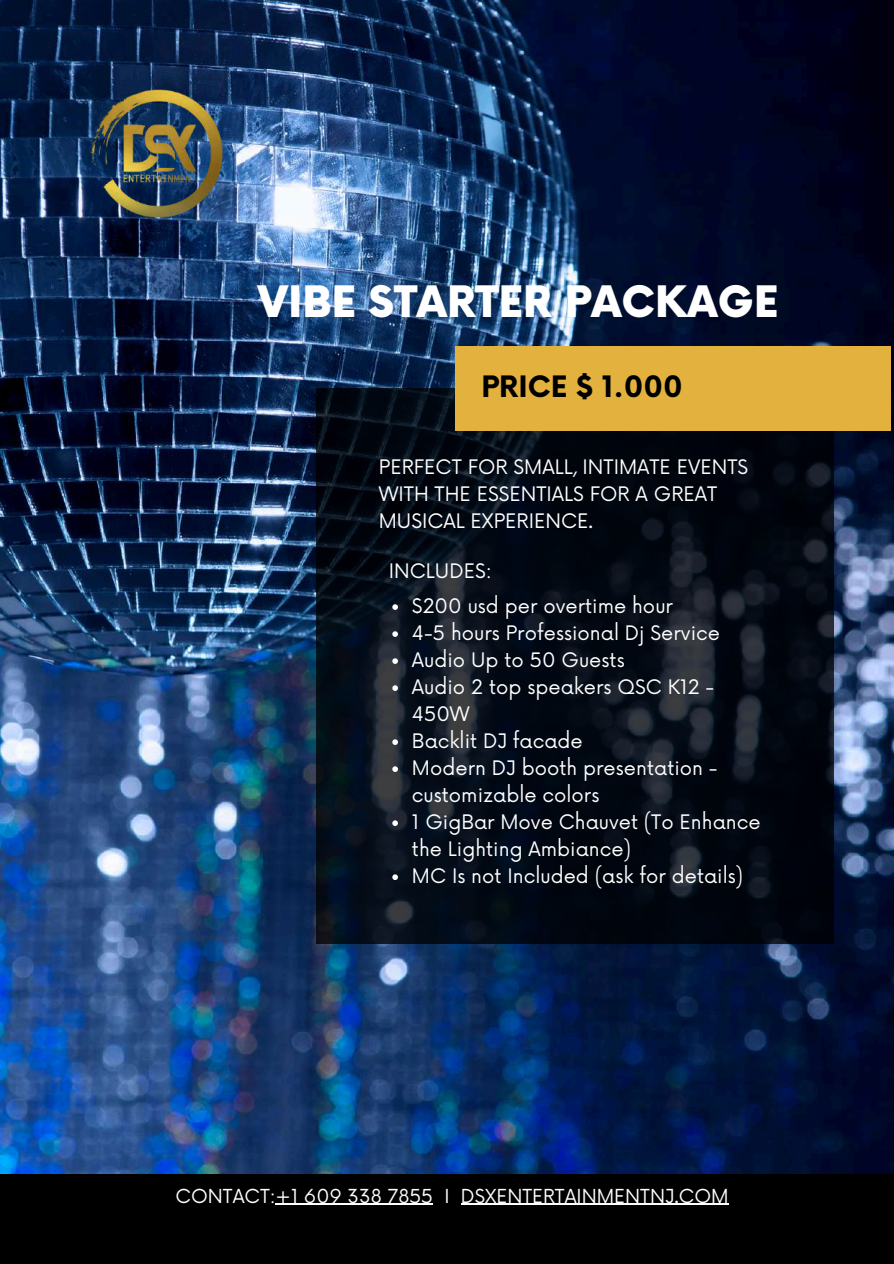
<style>
.page{position:relative;width:894px;height:1264px;background:#fff}
.page>*{position:absolute;margin:0;border:0;box-sizing:border-box;transform-origin:0 0}
.t1{font:900 42.3px "Now";color:#fff}
.t2{font:700 28.8px "Now";color:#000}
.t3{font:19.5px/27px "Now";color:#fff}
.t4{font:18.75px "Now";color:#fff}
</style>
<div class="page">
<img style="left:0;top:0;width:893px;height:1174px">
<div style="left:0;top:1174px;width:893px;height:89px;background:#000"></div>
<svg style="left:316px;top:388px;width:517px;height:555px;background:#070e18"></svg>
<div style="left:455px;top:346px;width:435px;height:84px;background:#e3b13e"></div>
<img style="left:89px;top:89px;width:133px;height:129px">
<svg style="left:392px;top:604px;width:6px;height:6px"></svg>
<svg style="left:392px;top:631px;width:6px;height:6px"></svg>
<svg style="left:392px;top:658px;width:6px;height:6px"></svg>
<svg style="left:392px;top:685px;width:6px;height:6px"></svg>
<svg style="left:392px;top:739px;width:6px;height:6px"></svg>
<svg style="left:392px;top:766px;width:6px;height:6px"></svg>
<svg style="left:392px;top:820px;width:6px;height:6px"></svg>
<svg style="left:392px;top:874px;width:6px;height:6px"></svg>
<hr style="left:275px;top:1203px;width:158px;height:1px;background:#fff">
<hr style="left:461px;top:1203px;width:267px;height:1px;background:#fff">
<h1 class="t1" style="left:258px;top:279px;width:522px">VIBE STARTER PACKAGE</h1>
<h2 class="t2" style="left:481px;top:371px;width:203px">PRICE $ 1.000</h2>
<p class="t3" style="left:379px;top:454px;width:371px">PERFECT FOR SMALL, INTIMATE EVENTS<br>WITH THE ESSENTIALS FOR A GREAT<br>MUSICAL EXPERIENCE.</p>
<p class="t3" style="left:389px;top:558px;width:104px">INCLUDES:</p>
<p class="t3" style="left:412px;top:593px;width:350px">$200 usd per overtime hour<br>4-5 hours Professional Dj Service<br>Audio Up to 50 Guests<br>Audio 2 top speakers QSC K12 -<br>450W<br>Backlit DJ facade<br>Modern DJ booth presentation - customizable colors<br>1 GigBar Move Chauvet (To Enhance the Lighting Ambiance)<br>MC Is not Included (ask for details)</p>
<p class="t4" style="left:175px;top:1185px;width:554px">CONTACT:+1 609 338 7855 I DSXENTERTAINMENTNJ.COM</p>
</div>
